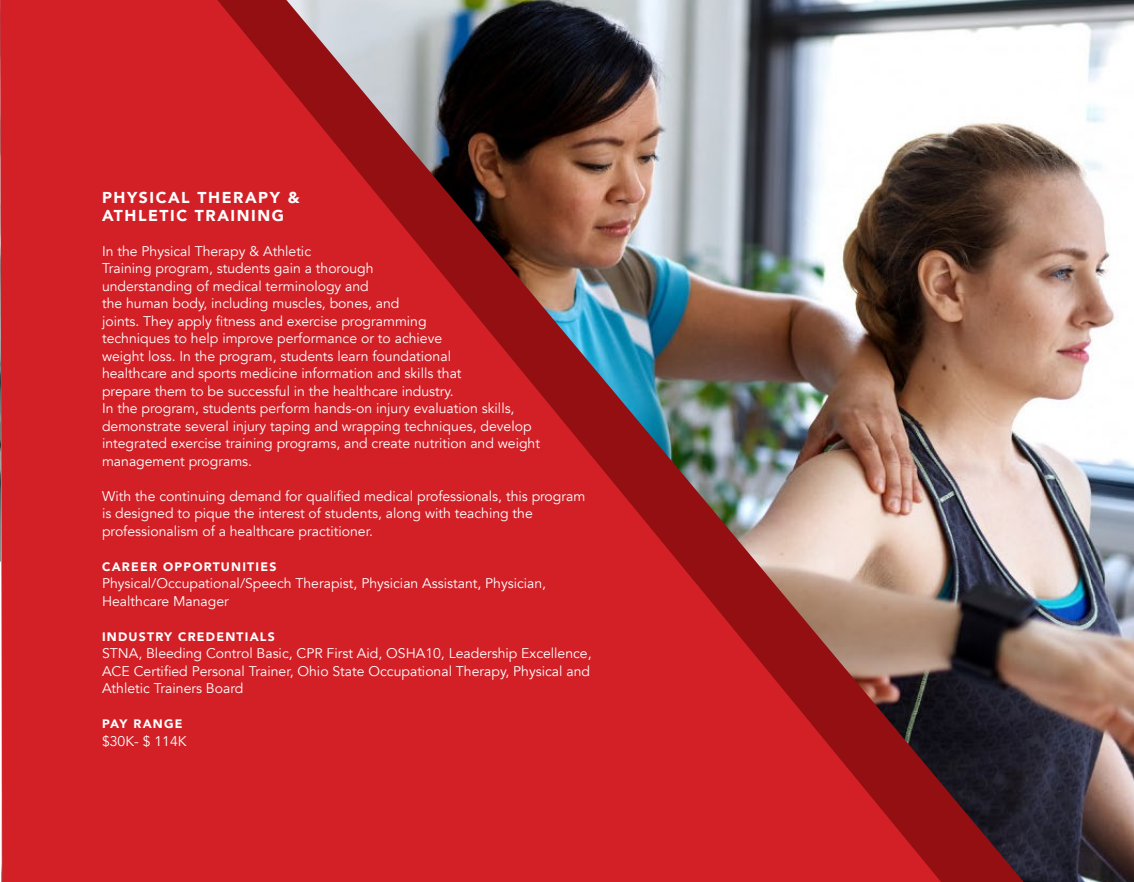
<style>
.page{position:relative;width:1134px;height:882px;background:#fff}
.page>*{position:absolute;margin:0;border:0;box-sizing:border-box;transform-origin:0 0}
.t1{font:900 15.75px/17.5px "Avenir";letter-spacing:.1em;color:#fff}
.t2{font:14px/17.5px "Avenir";color:#fff}
.t3{font:900 12.25px "Avenir";letter-spacing:.1em;color:#fff}
</style>
<div class="page">
<img style="left:1024px;top:0;width:110px;height:882px">
<img style="left:941px;top:0;width:83px;height:882px">
<img style="left:0;top:0;width:941px;height:882px">
<p class="t1" style="left:102px;top:190px;width:199px">PHYSICAL THERAPY &amp;<br>ATHLETIC TRAINING</p>
<p class="t2" style="left:102px;top:243px;width:440px">In the Physical Therapy &amp; Athletic<br>Training program, students gain a thorough<br>understanding of medical terminology and<br>the human body, including muscles, bones, and<br>joints. They apply fitness and exercise programming<br>techniques to help improve performance or to achieve<br>weight loss. In the program, students learn foundational<br>healthcare and sports medicine information and skills that<br>prepare them to be successful in the healthcare industry.<br>In the program, students perform hands-on injury evaluation skills, demonstrate several injury taping and wrapping techniques, develop integrated exercise training programs, and create nutrition and weight management programs.</p>
<p class="t2" style="left:102px;top:488px;width:485px">With the continuing demand for qualified medical professionals, this program is designed to pique the interest of students, along with teaching the professionalism of a healthcare practitioner.</p>
<p class="t3" style="left:102px;top:559px;width:176px">CAREER OPPORTUNITIES</p>
<p class="t2" style="left:102px;top:575px;width:446px">Physical/Occupational/Speech Therapist, Physician Assistant, Physician,<br>Healthcare Manager</p>
<p class="t3" style="left:102px;top:629px;width:174px">INDUSTRY CREDENTIALS</p>
<p class="t2" style="left:102px;top:645px;width:491px;text-align:justify">STNA, Bleeding Control Basic, CPR First Aid, OSHA10, Leadership Excellence, ACE Certified Personal Trainer, Ohio State Occupational Therapy, Physical and Athletic Trainers Board</p>
<p class="t3" style="left:102px;top:716px;width:82px">PAY RANGE</p>
<p class="t2" style="left:102px;top:733px;width:86px">$30K- $ 114K</p>
</div>
